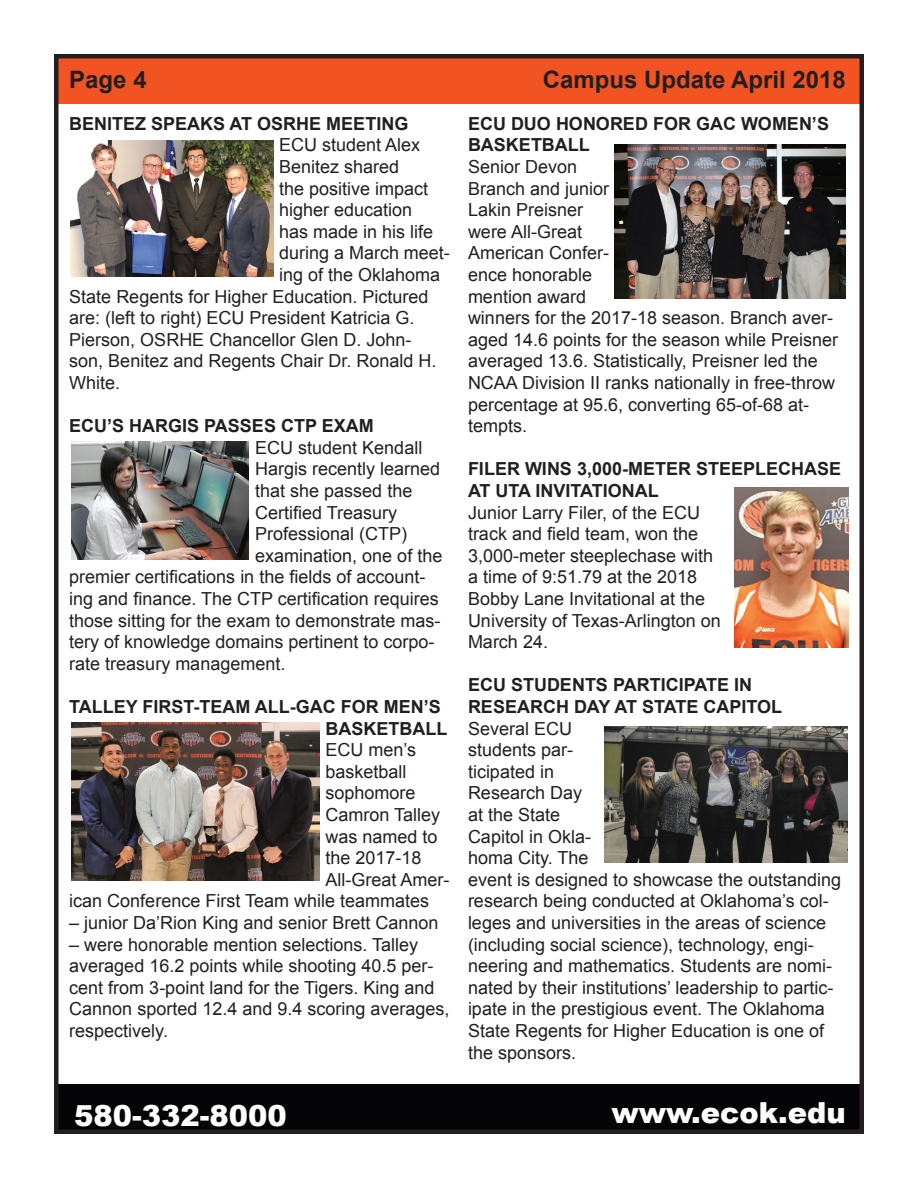
<style>
.page{position:relative;width:918px;height:1188px;background:#fff}
.page>*{position:absolute;margin:0;border:0;box-sizing:border-box;transform-origin:0 0}
.t1{font:900 28.95px "Arial";color:#fff}
.t2{font:700 24px "Arial";color:#231f20}
.t3{font:18px/21.6px "Arial";color:#231f20}
.t4{font:700 18px/21.6px "Arial";color:#231f20}
</style>
<div class="page">
<div style="left:54px;top:1084px;width:810px;height:50px;background:#050507"></div>
<div style="left:54px;top:54px;width:810px;height:50px;background:#f15422"></div>
<div style="left:54px;top:54px;width:810px;height:1080px;border:4px solid #231f20"></div>
<img style="left:70px;top:140px;width:203px;height:136px">
<img style="left:71px;top:442px;width:177px;height:117px">
<img style="left:734px;top:488px;width:114px;height:159px">
<img style="left:71px;top:723px;width:249px;height:158px">
<img style="left:615px;top:144px;width:231px;height:154px">
<img style="left:605px;top:727px;width:243px;height:136px">
<h2 class="t2" style="left:69px;top:64px;width:79px">Page 4</h2>
<h2 class="t2" style="left:543px;top:63px;width:305px">Campus Update April 2018</h2>
<p class="t4" style="left:69px;top:113px;width:341px">BENITEZ SPEAKS AT OSRHE MEETING</p>
<p class="t3" style="left:279px;top:134px;width:143px">ECU student Alex</p>
<p class="t3" style="left:279px;top:156px;width:122px">Benitez shared</p>
<p class="t3" style="left:279px;top:178px;width:151px">the positive impact</p>
<p class="t3" style="left:279px;top:199px;width:135px">higher education</p>
<p class="t3" style="left:279px;top:221px;width:156px">has made in his life</p>
<p class="t3" style="left:279px;top:242px;width:172px">during a March meet-</p>
<p class="t3" style="left:279px;top:264px;width:163px">ing of the Oklahoma</p>
<p class="t3" style="left:69px;top:286px;width:361px">State Regents for Higher Education. Pictured</p>
<p class="t3" style="left:69px;top:307px;width:347px">are: (left to right) ECU President Katricia G.</p>
<p class="t3" style="left:69px;top:329px;width:344px">Pierson, OSRHE Chancellor Glen D. John-</p>
<p class="t3" style="left:69px;top:350px;width:369px">son, Benitez and Regents Chair Dr. Ronald H.</p>
<p class="t3" style="left:69px;top:372px;width:53px">White.</p>
<p class="t4" style="left:69px;top:416px;width:306px">ECU’S HARGIS PASSES CTP EXAM</p>
<p class="t3" style="left:255px;top:437px;width:169px">ECU student Kendall</p>
<p class="t3" style="left:255px;top:458px;width:187px">Hargis recently learned</p>
<p class="t3" style="left:255px;top:480px;width:159px">that she passed the</p>
<p class="t3" style="left:255px;top:502px;width:144px">Certified Treasury</p>
<p class="t3" style="left:255px;top:523px;width:154px">Professional (CTP)</p>
<p class="t3" style="left:255px;top:545px;width:189px">examination, one of the</p>
<p class="t3" style="left:69px;top:566px;width:358px">premier certifications in the fields of account-</p>
<p class="t3" style="left:69px;top:588px;width:371px">ing and finance. The CTP certification requires</p>
<p class="t3" style="left:69px;top:610px;width:373px">those sitting for the exam to demonstrate mas-</p>
<p class="t3" style="left:69px;top:631px;width:367px">tery of knowledge domains pertinent to corpo-</p>
<p class="t3" style="left:69px;top:653px;width:218px">rate treasury management.</p>
<p class="t4" style="left:325px;top:696px;width:123px;text-indent:-256px">TALLEY FIRST-TEAM ALL-GAC FOR MEN’S<br>BASKETBALL</p>
<p class="t3" style="left:325px;top:739px;width:92px">ECU men’s</p>
<p class="t3" style="left:325px;top:761px;width:83px">basketball</p>
<p class="t3" style="left:325px;top:782px;width:92px">sophomore</p>
<p class="t3" style="left:325px;top:804px;width:116px">Camron Talley</p>
<p class="t3" style="left:325px;top:826px;width:114px">was named to</p>
<p class="t3" style="left:325px;top:847px;width:98px">the 2017-18</p>
<p class="t3" style="left:325px;top:869px;width:126px">All-Great Amer-</p>
<p class="t3" style="left:69px;top:890px;width:361px">ican Conference First Team while teammates</p>
<p class="t3" style="left:69px;top:912px;width:371px">– junior Da’Rion King and senior Brett Cannon</p>
<p class="t3" style="left:69px;top:934px;width:382px">– were honorable mention selections. Talley averaged 16.2 points while shooting 40.5 per&shy;cent from 3-point land for the Tigers. King and Cannon sported 12.4 and 9.4 scoring averages, respectively.</p>
<p class="t4" style="left:468px;top:113px;width:363px">ECU DUO HONORED FOR GAC WOMEN’S<br>BASKETBALL</p>
<p class="t3" style="left:468px;top:156px;width:372px">Senior Devon<br>Branch and junior<br>Lakin Preisner<br>were All-Great<br>American Confer-<br>ence honorable<br>mention award<br>winners for the 2017-18 season. Branch aver&shy;aged 14.6 points for the season while Preisner averaged 13.6. Statistically, Preisner led the<br>NCAA Division II ranks nationally in free-throw percentage at 95.6, converting 65-of-68 at&shy;tempts.</p>
<p class="t4" style="left:468px;top:459px;width:375px">FILER WINS 3,000-METER STEEPLECHASE<br>AT UTA INVITATIONAL</p>
<p class="t3" style="left:468px;top:502px;width:254px">Junior Larry Filer, of the ECU track and field team, won the<br>3,000-meter steeplechase with a time of 9:51.79 at the 2018<br>Bobby Lane Invitational at the<br>University of Texas-Arlington on<br>March 24.</p>
<p class="t4" style="left:468px;top:675px;width:316px">ECU STUDENTS PARTICIPATE IN<br>RESEARCH DAY AT STATE CAPITOL</p>
<p class="t3" style="left:468px;top:718px;width:375px">Several ECU<br>students par-<br>ticipated in<br>Research Day<br>at the State<br>Capitol in Okla-<br>homa City. The<br>event is designed to showcase the outstanding research being conducted at Oklahoma’s col&shy;leges and universities in the areas of science (including social science), technology, engi&shy;neering and mathematics. Students are nomi&shy;nated by their institutions’ leadership to partic&shy;ipate in the prestigious event. The Oklahoma<br>State Regents for Higher Education is one of the sponsors.</p>
<h1 class="t1" style="left:74px;top:1094px;width:214px">580-332-8000</h1>
<h1 class="t1" style="left:612px;top:1092px;width:236px">www.ecok.edu</h1>
</div>
